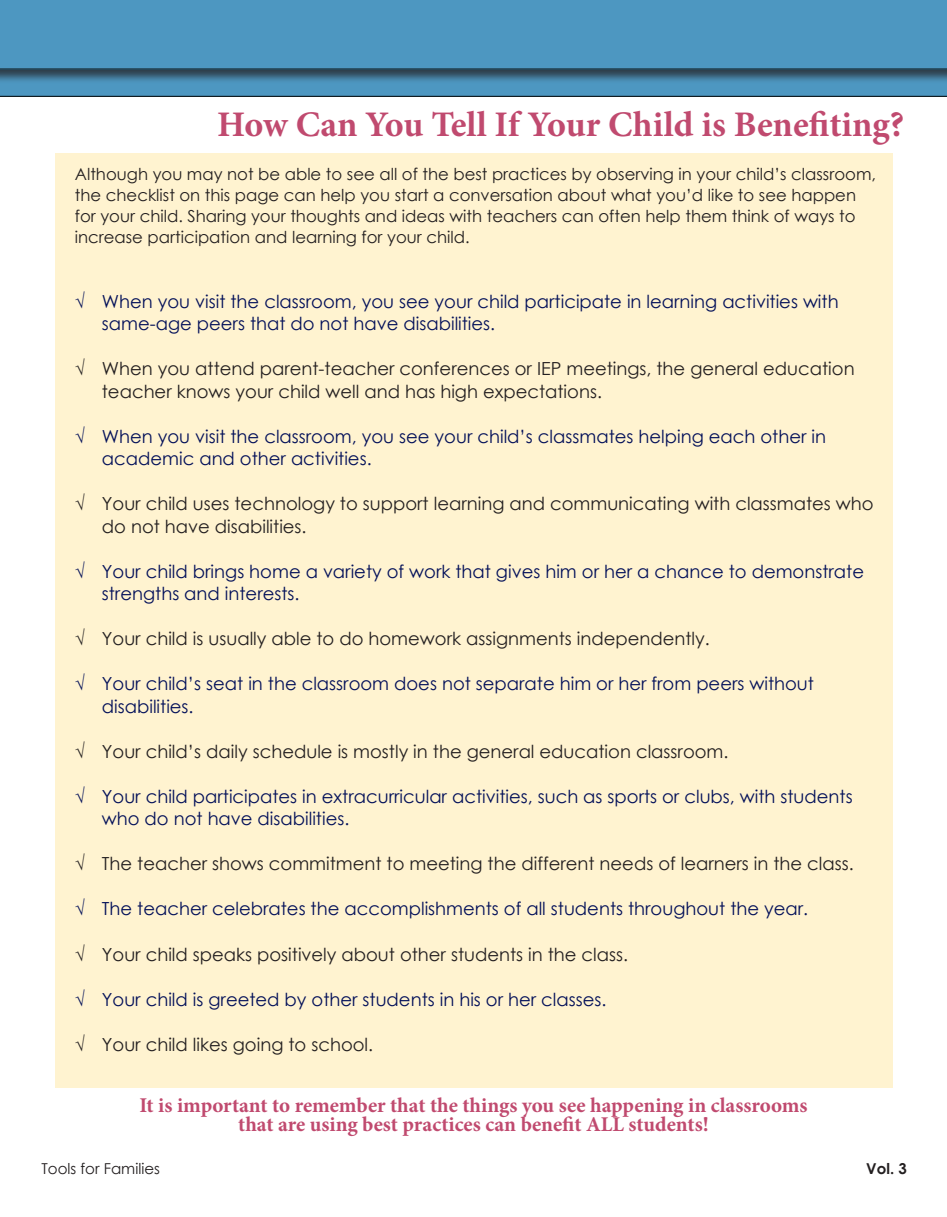
<style>
.page{position:relative;width:947px;height:1217px;background:#fff}
.page>*{position:absolute;margin:0;border:0;box-sizing:border-box;transform-origin:0 0}
.Sub_Title_Garnet{font:700 36px "Minion Pro";letter-spacing:-.005em;color:#c04a6f}
.t1{font:700 21px "Minion Pro";color:#c04a6f}
.t2{font:18px/22.5px "Century Gothic";color:#031059}
.t3{font:18px/22.5px "Century Gothic";color:#231f20}
.t4{font:16.5px/21px "Century Gothic";color:#231f20}
.t5{font:15px "Century Gothic";color:#231f20}
.t6{font:700 15px "Century Gothic";color:#231f20}
</style>
<div class="page">
<svg style="left:0;top:84px;width:946px;height:12px;background:#4b94be"></svg>
<div style="left:0;top:0;width:946px;height:84px;background:#231f20;opacity:.75"></div>
<div style="left:0;top:0;width:946px;height:69px;background:#4d97c1"></div>
<div style="left:55px;top:153px;width:837px;height:934px;background:#fff3d0"></div>
<p class="Sub_Title_Garnet" style="left:217px;top:99px;width:688px">How Can You Tell If Your Child is Benefiting?</p>
<p class="t4" style="left:75px;top:163px;width:802px">Although you may not be able to see all of the best practices by observing in your child’s classroom, the checklist on this page can help you start a conversation about what you’d like to see happen for your child. Sharing your thoughts and ideas with teachers can often help them think of ways to increase participation and learning for your child.</p>
<p class="t2" style="left:102px;top:289px;width:738px;text-indent:-27px">√ When you visit the classroom, you see your child participate in learning activities with same-age peers that do not have disabilities.</p>
<p class="t3" style="left:102px;top:357px;width:754px;text-indent:-27px">√ When you attend parent-teacher conferences or IEP meetings, the general education teacher knows your child well and has high expectations.</p>
<p class="t2" style="left:102px;top:424px;width:725px;text-indent:-27px">√ When you visit the classroom, you see your child’s classmates helping each other in academic and other activities.</p>
<p class="t3" style="left:102px;top:492px;width:773px;text-indent:-27px">√ Your child uses technology to support learning and communicating with classmates who do not have disabilities.</p>
<p class="t2" style="left:102px;top:559px;width:763px;text-indent:-27px">√ Your child brings home a variety of work that gives him or her a chance to demonstrate strengths and interests.</p>
<p class="t3" style="left:75px;top:627px;width:636px">√ Your child is usually able to do homework assignments independently.</p>
<p class="t2" style="left:102px;top:672px;width:713px;text-indent:-27px">√ Your child’s seat in the classroom does not separate him or her from peers without disabilities.</p>
<p class="t3" style="left:75px;top:739px;width:655px">√ Your child’s daily schedule is mostly in the general education classroom.</p>
<p class="t2" style="left:102px;top:784px;width:752px;text-indent:-27px">√ Your child participates in extracurricular activities, such as sports or clubs, with students who do not have disabilities.</p>
<p class="t3" style="left:75px;top:852px;width:780px">√ The teacher shows commitment to meeting the different needs of learners in the class.</p>
<p class="t2" style="left:75px;top:897px;width:734px">√ The teacher celebrates the accomplishments of all students throughout the year.</p>
<p class="t3" style="left:75px;top:942px;width:554px">√ Your child speaks positively about other students in the class.</p>
<p class="t2" style="left:75px;top:987px;width:533px">√ Your child is greeted by other students in his or her classes.</p>
<p class="t3" style="left:75px;top:1032px;width:300px">√ Your child likes going to school.</p>
<p class="t1" style="left:139px;top:1089px;width:669px">It is important to remember that the things you see happening in classrooms</p>
<p class="t1" style="left:238px;top:1109px;width:472px">that are using best practices can benefit ALL students!</p>
<p class="t5" style="left:41px;top:1157px;width:120px">Tools for Families</p>
<p class="t6" style="left:865px;top:1156px;width:42px">Vol. 3</p>
</div>
